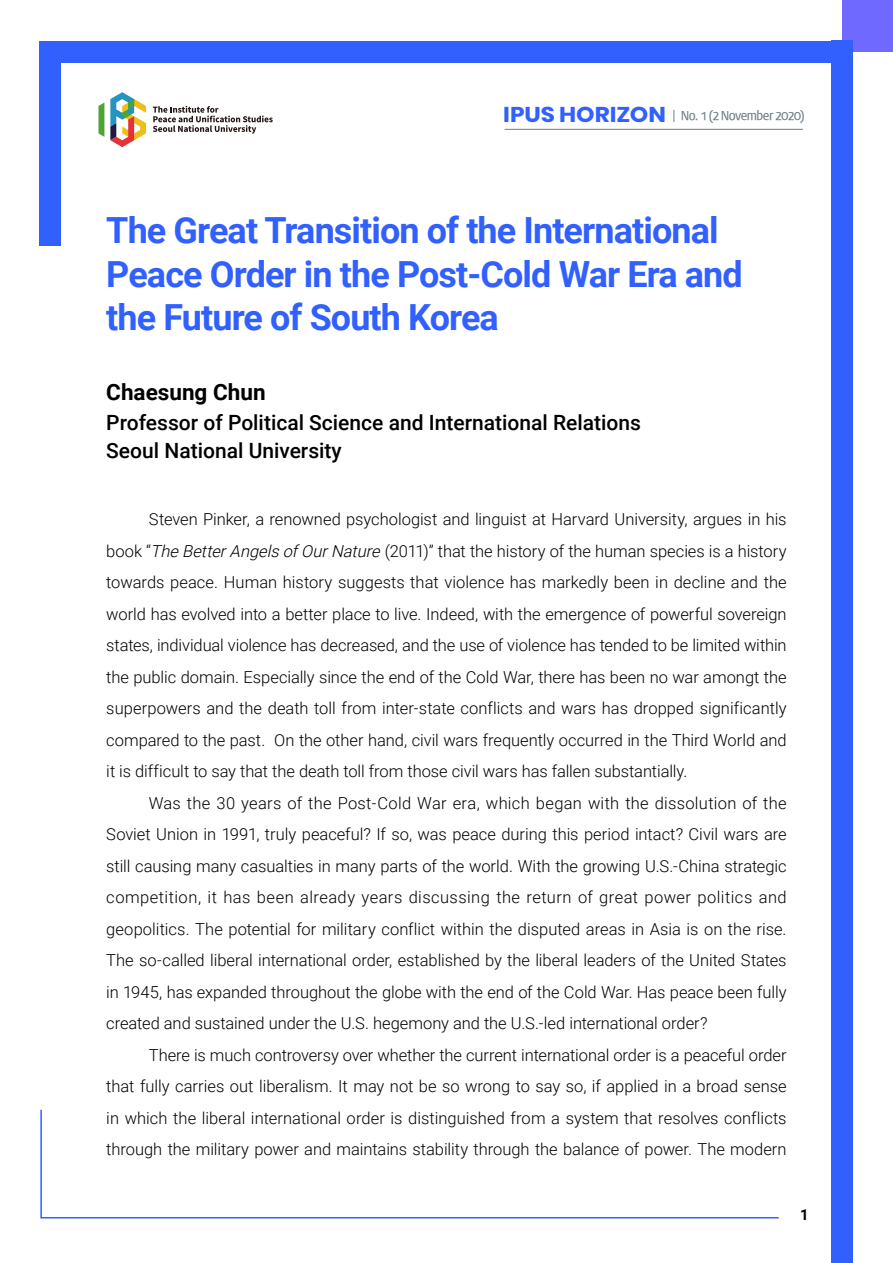
<style>
.page{position:relative;width:893px;height:1263px;background:#fff}
.page>*{position:absolute;margin:0;border:0;box-sizing:border-box;transform-origin:0 0}
.t1{font:700 36px/43.2px "Roboto";letter-spacing:-.025em;color:#3160ff}
.t2{font:700 22.5px "Roboto";color:#000}
.t3{font:500 21px/28.5px "Roboto";color:#000}
.t4{font:300 16.5px/31.5px "Roboto";letter-spacing:-.005em;color:#000;text-align:justify}
.t5{font:700 15px "Roboto";color:#000}
.t6{font:12px "Daum Regular";letter-spacing:-.06em;color:#707f87;scale:.9 1}
.s1{font-family:"Poppins";font-weight:700;font-size:21.45px;color:#3160ff}
.s2{font-style:italic}
</style>
<div class="page">
<hr style="left:41px;top:1217px;width:738px;height:1px;background:#3160ff">
<div style="left:842px;top:0;width:51px;height:52px;background:#6f69ff"></div>
<svg style="left:153px;top:106px;width:120px;height:28px"></svg>
<svg style="left:98px;top:103px;width:6px;height:34px"></svg>
<svg style="left:110px;top:92px;width:36px;height:55px"></svg>
<div style="left:40px;top:41px;width:813px;height:21px;background:#3160ff"></div>
<div style="left:831px;top:41px;width:22px;height:1222px;background:#3160ff"></div>
<div style="left:40px;top:41px;width:21px;height:205px;background:#3160ff"></div>
<hr style="left:40px;top:1110px;width:2px;height:108px;background:#3160ff">
<hr style="left:505px;top:129px;width:298px;height:1px;background:#707f87">
<svg style="left:674px;top:110px;width:1px;height:12px"></svg>
<p class="t6" style="left:503px;top:109px;width:336px"><span class="s1">IPUS HORIZON</span> No. 1 (2 November 2020)</p>
<h1 class="t1" style="left:106px;top:208px;width:638px">The Great Transition of the International<br>Peace Order in the Post-Cold War Era and the Future of South Korea</h1>
<h2 class="t2" style="left:106px;top:376px;width:161px">Chaesung Chun</h2>
<p class="t3" style="left:106px;top:407px;width:536px">Professor of Political Science and International Relations<br>Seoul National University</p>
<p class="t4" style="left:106px;top:503px;width:682px;text-indent:43px">Steven Pinker, a renowned psychologist and linguist at Harvard University, argues in his book “<span class="s2">TheBetterAngelsofOurNature</span> (2011)” that the history of the human species is a history towards peace. Human history suggests that violence has markedly been in decline and the world has evolved into a better place to live. Indeed, with the emergence of powerful sovereign states, individual violence has decreased, and the use of violence has tended to be limited within the public domain. Especially since the end of the Cold War, there has been no war amongt the superpowers and the death toll from inter-state conflicts and wars has dropped significantly compared to the past. On the other hand, civil wars frequently occurred in the Third World and it is difficult to say that the death toll from those civil wars has fallen substantially.</p>
<p class="t4" style="left:106px;top:787px;width:682px;text-indent:43px">Was the 30 years of the Post-Cold War era, which began with the dissolution of the Soviet Union in 1991, truly peaceful? If so, was peace during this period intact? Civil wars are still causing many casualties in many parts of the world. With the growing U.S.-China strategic competition, it has been already years discussing the return of great power politics and geopolitics. The potential for military conflict within the disputed areas in Asia is on the rise.<br>The so-called liberal international order, established by the liberal leaders of the United States in 1945, has expanded throughout the globe with the end of the Cold War. Has peace been fully created and sustained under the U.S. hegemony and the U.S.-led international order?</p>
<p class="t4" style="left:106px;top:1039px;width:682px;text-indent:43px">There is much controversy over whether the current international order is a peaceful order that fully carries out liberalism. It may not be so wrong to say so, if applied in a broad sense in which the liberal international order is distinguished from a system that resolves conflicts through the military power and maintains stability through the balance of power. The modern</p>
<p class="t5" style="left:800px;top:1204px;width:10px">1</p>
</div>
